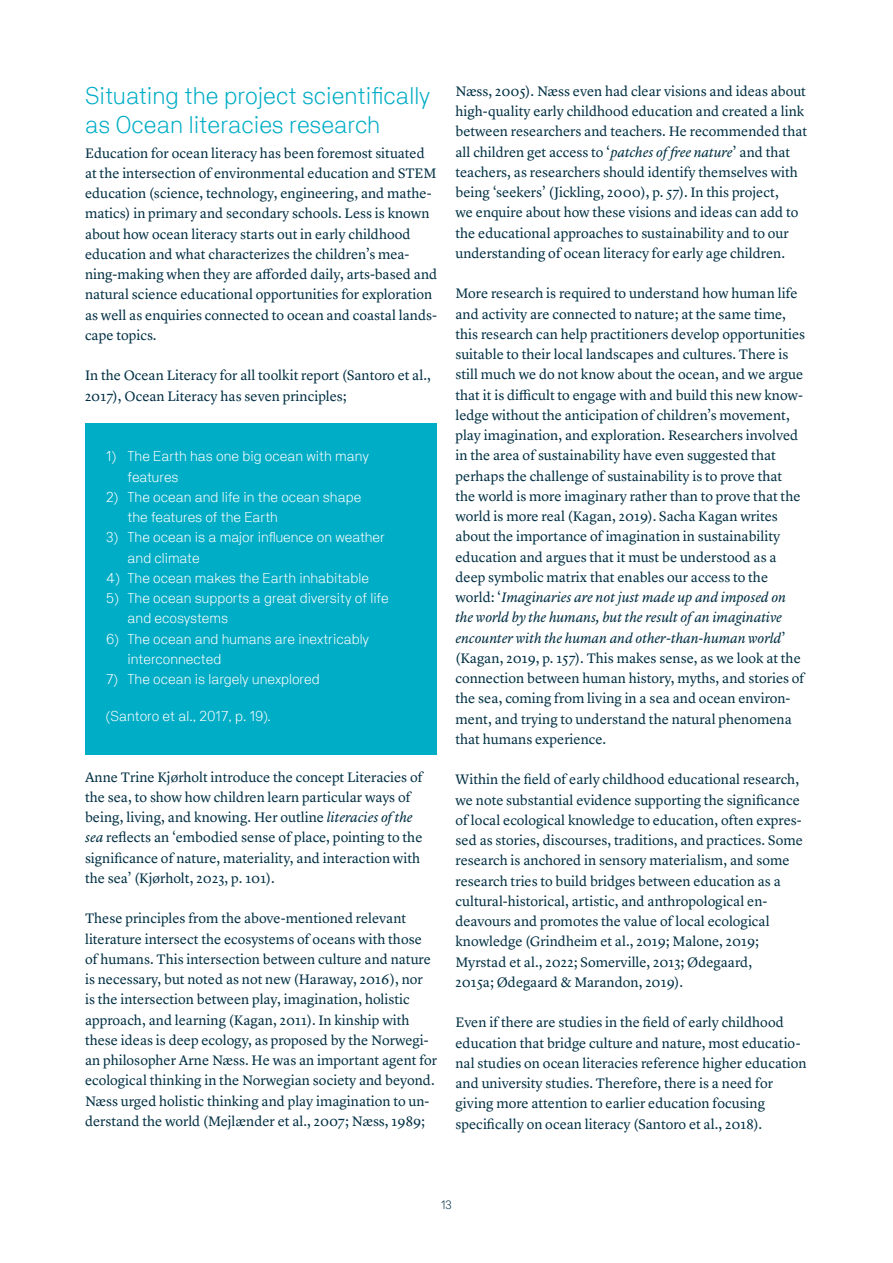
<style>
.page{position:relative;width:893px;height:1263px;background:#fff}
.page>*{position:absolute;margin:0;border:0;box-sizing:border-box;transform-origin:0 0}
.t1{font:300 24px/28.8px "NB Akademie Std";color:#00adc6}
.t2{font:14.25px/20.2px "Lyon Text";color:#002f43}
.t3{font:300 14.25px/20.2px "NB Akademie Std";color:#fff}
.t4{font:300 12px "NB Akademie Std";color:#002f43}
.s1{font-style:italic}
</style>
<div class="page">
<div style="left:85px;top:423px;width:352px;height:332px;background:#00adc6"></div>
<h1 class="t1" style="left:85px;top:81px;width:347px">Situating the project scientifically as Ocean literacies research</h1>
<p class="t2" style="left:85px;top:141px;width:354px">Education for ocean literacy has been foremost situated at the intersection of environmental education and STEM education (science, technology, engineering, and mathe&shy;matics) in primary and secondary schools. Less is known about how ocean literacy starts out in early childhood education and what characterizes the children’s mea&shy;ning-making when they are afforded daily, arts-based and natural science educational opportunities for exploration as well as enquiries connected to ocean and coastal lands&shy;cape topics.</p>
<p class="t2" style="left:85px;top:364px;width:347px">In the Ocean Literacy for all toolkit report (Santoro et al.,<br>2017), Ocean Literacy has seven principles;</p>
<p class="t3" style="left:128px;top:446px;width:243px;text-indent:-21px">1) The Earth has one big ocean with many features</p>
<p class="t3" style="left:128px;top:486px;width:235px;text-indent:-21px">2) The ocean and life in the ocean shape the features of the Earth</p>
<p class="t3" style="left:128px;top:527px;width:259px;text-indent:-21px">3) The ocean is a major influence on weather and climate</p>
<p class="t3" style="left:106px;top:567px;width:264px">4) The ocean makes the Earth inhabitable</p>
<p class="t3" style="left:128px;top:588px;width:263px;text-indent:-21px">5) The ocean supports a great diversity of life and ecosystems</p>
<p class="t3" style="left:128px;top:628px;width:243px;text-indent:-21px">6) The ocean and humans are inextricably interconnected</p>
<p class="t3" style="left:106px;top:669px;width:215px">7) The ocean is largely unexplored</p>
<p class="t3" style="left:106px;top:705px;width:166px">(Santoro et al., 2017, p. 19).</p>
<p class="t2" style="left:85px;top:765px;width:339px">Anne Trine Kjørholt introduce the concept Literacies of the sea, to show how children learn particular ways of being, living, and knowing. Her outline <span class="s1">literacies of the sea</span> reflects an ‘embodied sense of place, pointing to the significance of nature, materiality, and interaction with the sea’ (Kjørholt, 2023, p. 101).</p>
<p class="t2" style="left:85px;top:907px;width:354px">These principles from the above-mentioned relevant literature intersect the ecosystems of oceans with those of humans. This intersection between culture and nature is necessary, but noted as not new (Haraway, 2016), nor<br>is the intersection between play, imagination, holistic approach, and learning (Kagan, 2011). In kinship with these ideas is deep ecology, as proposed by the Norwegi&shy;an philosopher Arne Næss. He was an important agent for ecological thinking in the Norwegian society and beyond.<br>Næss urged holistic thinking and play imagination to un&shy;derstand the world (Mejlænder et al., 2007; Næss, 1989;</p>
<p class="t2" style="left:455px;top:80px;width:353px">Næss, 2005). Næss even had clear visions and ideas about high-quality early childhood education and created a link between researchers and teachers. He recommended that all children get access to ‘<span class="s1">patches of free nature</span>’ and that teachers, as researchers should identify themselves with being ‘seekers’ (Jickling, 2000), p. 57). In this project,<br>we enquire about how these visions and ideas can add to the educational approaches to sustainability and to our understanding of ocean literacy for early age children.</p>
<p class="t2" style="left:455px;top:282px;width:351px">More research is required to understand how human life and activity are connected to nature; at the same time, this research can help practitioners develop opportunities suitable to their local landscapes and cultures. There is still much we do not know about the ocean, and we argue that it is difficult to engage with and build this new know&shy;ledge without the anticipation of children’s movement, play imagination, and exploration. Researchers involved in the area of sustainability have even suggested that perhaps the challenge of sustainability is to prove that the world is more imaginary rather than to prove that the world is more real (Kagan, 2019). Sacha Kagan writes about the importance of imagination in sustainability education and argues that it must be understood as a deep symbolic matrix that enables our access to the world: ‘<span class="s1">Imaginaries are not just made up and imposed on the world by the humans, but the result of an imaginative encounter with the human and other-than-human world</span>’ (Kagan, 2019, p. 157). This makes sense, as we look at the connection between human history, myths, and stories of the sea, coming from living in a sea and ocean environ&shy;ment, and trying to understand the natural phenomena that humans experience.</p>
<p class="t2" style="left:455px;top:768px;width:349px">Within the field of early childhood educational research, we note substantial evidence supporting the significance of local ecological knowledge to education, often expres&shy;sed as stories, discourses, traditions, and practices. Some research is anchored in sensory materialism, and some research tries to build bridges between education as a cultural-historical, artistic, and anthropological en&shy;deavours and promotes the value of local ecological knowledge (Grindheim et al., 2019; Malone, 2019; Myrstad et al., 2022; Somerville, 2013; Ødegaard,<br>2015a; Ødegaard &amp; Marandon, 2019).</p>
<p class="t2" style="left:455px;top:1011px;width:352px">Even if there are studies in the field of early childhood education that bridge culture and nature, most educatio&shy;nal studies on ocean literacies reference higher education and university studies. Therefore, there is a need for giving more attention to earlier education focusing specifically on ocean literacy (Santoro et al., 2018).</p>
<p class="t4" style="left:441px;top:1197px;width:12px">13</p>
</div>
